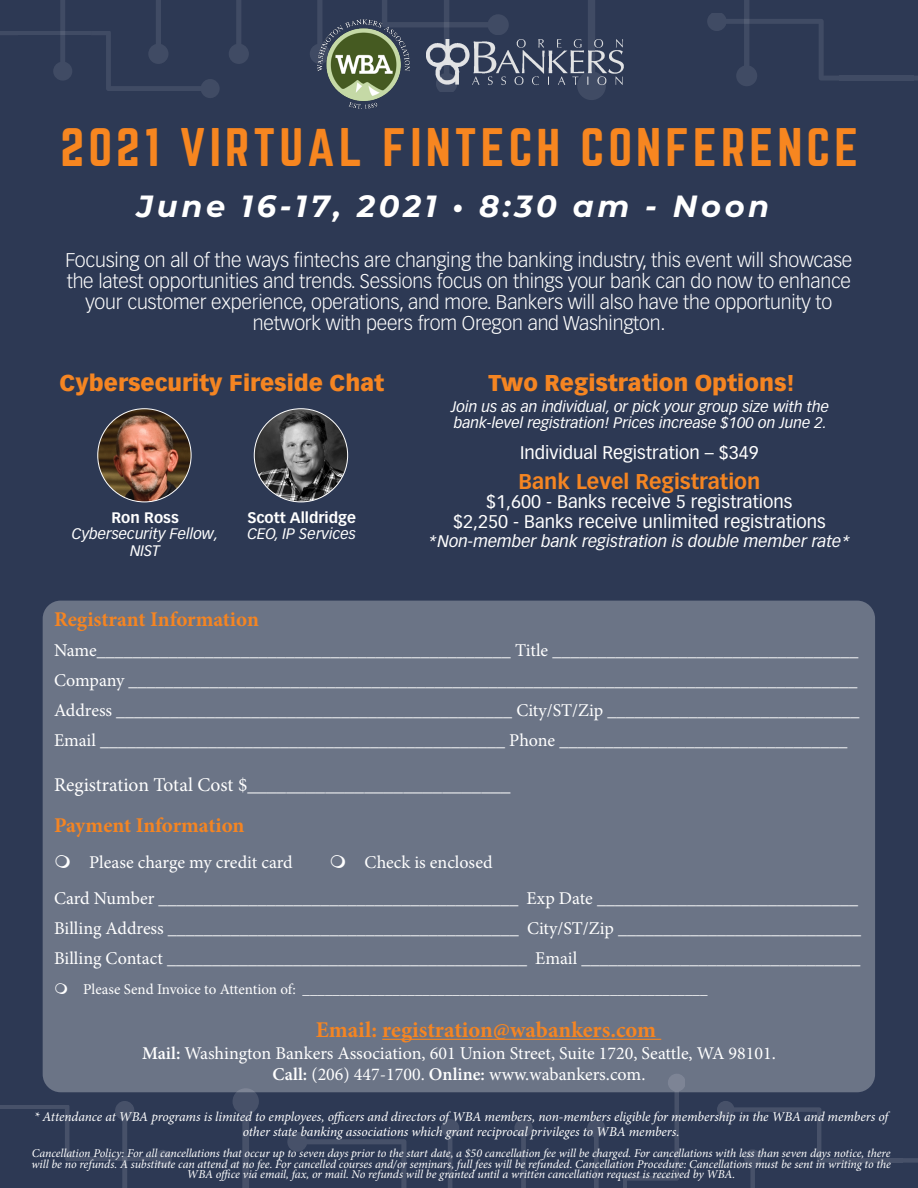
<style>
.page{position:relative;width:918px;height:1188px;background:#2d3954}
.page>*{position:absolute;margin:0;border:0;box-sizing:border-box;transform-origin:0 0}
.t1{font:47.55px "Norwester";letter-spacing:.085em;color:#f78620}
.t2{font:italic 700 30.45px "Montserrat";letter-spacing:.12em;color:#fff}
.t3{font:900 22.5px "Vectora LT Pro";color:#f58522}
.t4{font:700 22.5px "Minion Pro";color:#f58522}
.t5{font:700 21px "Minion Pro";letter-spacing:-.005em;color:#f58522}
.t6{font:700 21px "Vectora LT Pro";color:#f58522}
.t7{font:300 19.5px/21px "Vectora LT Pro";letter-spacing:-.01em;color:#fff;text-align:center}
.t8{font:19.5px "Minion Pro";color:#fff}
.t9{font:18px/21.6px "Minion Pro";color:#fff;text-align:center}
.t10{font:18px "Vectora LT Pro";color:#fff}
.t11{font:italic 16.5px "Vectora LT Pro";color:#fff}
.t12{font:italic 15px/16.5px "Vectora LT Pro";color:#fff}
.t13{font:15px "Minion Pro";letter-spacing:-.005em;color:#fff}
.t14{font:700 15px/16.5px "Vectora LT Pro";color:#fff}
.t15{font:italic 13.5px/15px "Minion Pro";letter-spacing:-.01em;color:#fff;text-align:center}
.t16{font:italic 12px/10.5px "Minion Pro";letter-spacing:-.005em;color:#fff;text-align:center}
.s1{font-weight:700;font-style:normal}
.s2{font-weight:400;font-style:italic}
.s3{font-weight:600}
</style>
<div class="page">
<svg style="left:0;top:31px;width:18px;height:4px"></svg>
<hr style="left:18px;top:31px;width:73px;height:4px;background:#404b64">
<svg style="left:229px;top:0;width:20px;height:64px"></svg>
<svg style="left:310px;top:0;width:12px;height:63px"></svg>
<svg style="left:914px;top:76px;width:4px;height:4px"></svg>
<hr style="left:839px;top:76px;width:75px;height:4px;background:#404b64">
<svg style="left:707px;top:0;width:132px;height:86px"></svg>
<svg style="left:578px;top:0;width:27px;height:100px"></svg>
<svg style="left:382px;top:0;width:127px;height:92px"></svg>
<svg style="left:53px;top:0;width:167px;height:98px"></svg>
<svg style="left:902px;top:1158px;width:16px;height:5px"></svg>
<div style="left:835px;top:1158px;width:67px;height:5px;background:#475169"></div>
<svg style="left:514px;top:1119px;width:19px;height:69px"></svg>
<svg style="left:587px;top:1119px;width:18px;height:69px"></svg>
<svg style="left:441px;top:1119px;width:18px;height:69px"></svg>
<hr style="left:0;top:1105px;width:51px;height:4px;background:#475169">
<svg style="left:233px;top:1092px;width:26px;height:96px"></svg>
<svg style="left:270px;top:1092px;width:152px;height:96px"></svg>
<svg style="left:51px;top:1089px;width:169px;height:99px"></svg>
<svg style="left:717px;top:1101px;width:118px;height:87px"></svg>
<svg style="left:623px;top:1092px;width:62px;height:96px"></svg>
<img style="left:317px;top:17px;width:94px;height:92px">
<img style="left:427px;top:39px;width:197px;height:50px">
<div style="left:43px;top:601px;width:832px;height:491px;background:#6b7486;border-radius:18px"></div>
<hr style="left:382px;top:1039px;width:279px;height:1px;background:#f58522">
<img style="left:98px;top:409px;width:93px;height:93px;border-radius:47px">
<img style="left:254px;top:409px;width:94px;height:93px;border-radius:47px">
<p class="t1" style="left:61px;top:125px;width:799px">2021 VIRTUAL FINTECH CONFERENCE</p>
<p class="t2" style="left:137px;top:185px;width:634px">June 16-17, 2021 • 8:30 am - Noon</p>
<p class="t7" style="left:65px;top:250px;width:789px">Focusing on all of the ways fintechs are changing the banking industry, this event will showcase the latest opportunities and trends. Sessions focus on things your bank can do now to enhance your customer experience, operations, and more. Bankers will also have the opportunity to network with peers from Oregon and Washington.</p>
<p class="t3" style="left:60px;top:369px;width:326px">Cybersecurity Fireside Chat</p>
<p class="t12" style="left:72px;top:509px;width:148px;text-align:center"><span class="s1">Ron Ross<br></span>Cybersecurity Fellow,<br>NIST</p>
<p class="t14" style="left:247px;top:509px;width:110px">Scott Alldridge<br><span class="s2">CEO, IP Services</span></p>
<p class="t3" style="left:488px;top:369px;width:308px">Two Registration Options!</p>
<p class="t12" style="left:451px;top:398px;width:379px">Join us as an individual, or pick your group size with the bank-level registration! Prices increase $100 on June 2.</p>
<p class="t10" style="left:520px;top:441px;width:240px">Individual Registration – $349</p>
<p class="t6" style="left:518px;top:468px;width:243px">Bank Level Registration</p>
<p class="t10" style="left:486px;top:491px;width:308px">$1,600 - Banks receive 5 registrations</p>
<p class="t10" style="left:453px;top:510px;width:374px">$2,250 - Banks receive unlimited registrations</p>
<p class="t11" style="left:428px;top:531px;width:424px">*Non-member bank registration is double member rate*</p>
<p class="t5" style="left:54px;top:605px;width:206px">Registrant Information</p>
<p class="t9" style="left:54px;top:640px;width:806px">Name______________________________________________ Title __________________________________</p>
<p class="t9" style="left:54px;top:670px;width:805px">Company _________________________________________________________________________________</p>
<p class="t9" style="left:54px;top:700px;width:807px">Address ____________________________________________ City/ST/Zip ____________________________</p>
<p class="t9" style="left:54px;top:730px;width:795px">Email _____________________________________________ Phone ________________________________</p>
<p class="t8" style="left:54px;top:772px;width:458px">Registration Total Cost $___________________________</p>
<p class="t5" style="left:54px;top:810px;width:192px">Payment Information</p>
<p class="t9" style="left:89px;top:851px;width:205px">Please charge my credit card</p>
<p class="t9" style="left:365px;top:851px;width:129px">Check is enclosed</p>
<p class="t9" style="left:54px;top:887px;width:806px">Card Number ________________________________________ Exp Date _____________________________</p>
<p class="t9" style="left:54px;top:917px;width:809px">Billing Address _______________________________________ City/ST/Zip ___________________________</p>
<p class="t9" style="left:54px;top:947px;width:808px">Billing Contact ________________________________________ Email _______________________________</p>
<p class="t13" style="left:83px;top:979px;width:626px">Please Send Invoice to Attention of: ______________________________________________________</p>
<p class="t4" style="left:316px;top:1014px;width:342px">Email: registration@wabankers.com</p>
<p class="t9" style="left:142px;top:1042px;width:635px"><span class="s3">Mail:</span> Washington Bankers Association, 601 Union Street, Suite 1720, Seattle, WA 98101.<br><span class="s3">Call:</span> (206) 447-1700. <span class="s3">Online:</span> www.wabankers.com.</p>
<p class="t15" style="left:34px;top:1109px;width:856px">* Attendance at WBA programs is limited to employees, officers and directors of WBA members, non-members eligible for membership in the WBA and members of other state banking associations which grant reciprocal privileges to WBA members.</p>
<p class="t16" style="left:31px;top:1148px;width:861px">Cancellation Policy: For all cancellations that occur up to seven days prior to the start date, a $50 cancellation fee will be charged. For cancellations with less than seven days notice, there will be no refunds. A substitute can attend at no fee. For cancelled courses and/or seminars, full fees will be refunded. Cancellation Procedure: Cancellations must be sent in writing to the<br>WBA office via email, fax, or mail. No refunds will be granted until a written cancellation request is received by WBA.</p>
</div>
